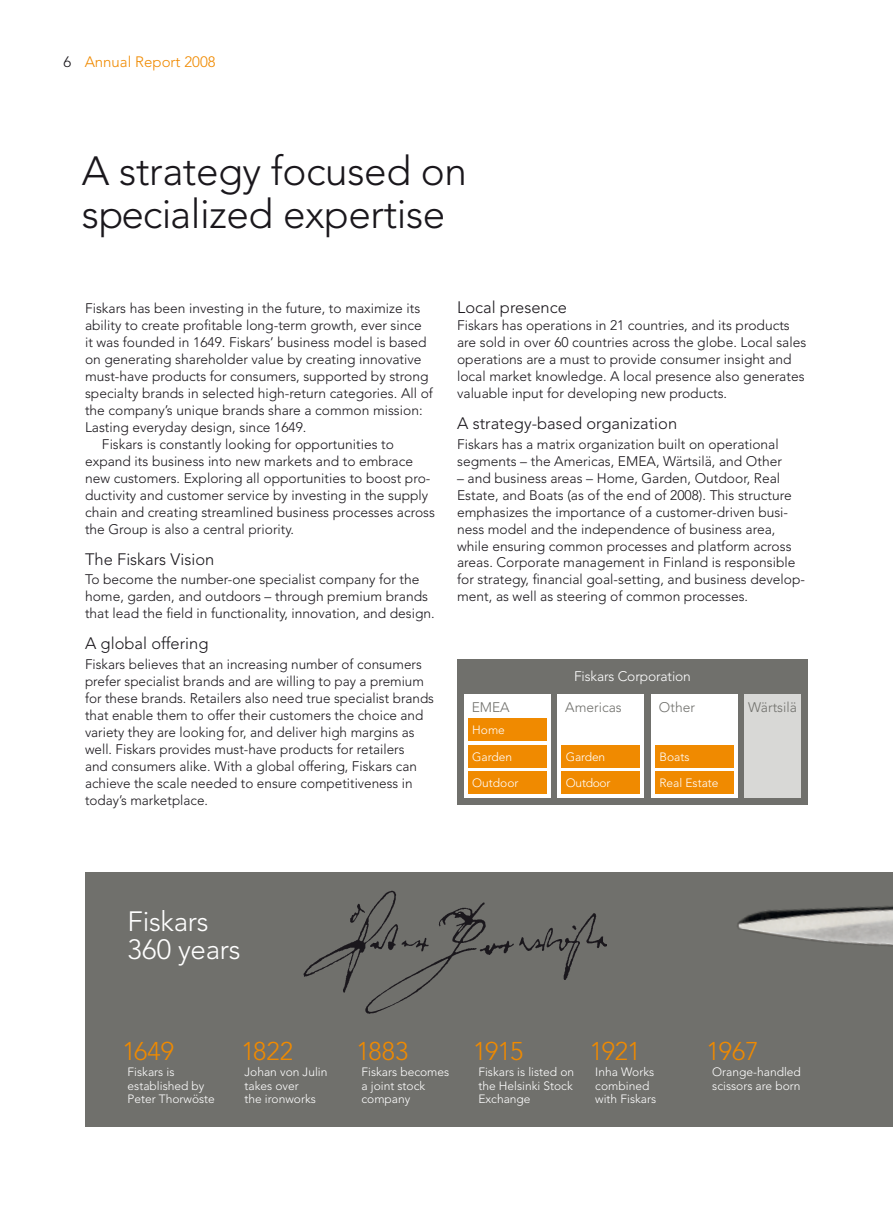
<style>
.page{position:relative;width:893px;height:1212px;background:#fff}
.page>*{position:absolute;margin:0;border:0;box-sizing:border-box;transform-origin:0 0}
.t1{font:300 40.5px/43.5px "Avenir LT Std";letter-spacing:-.01em;color:#1a171c}
.t2{font:300 27.75px/27.8px "Avenir LT Std";letter-spacing:-.01em;color:#fff}
.t3{font:300 25.5px "Avenir LT Std";letter-spacing:-.02em;color:#f08a00}
.t4{font:300 16.5px "Avenir LT Std";color:#1a171c}
.t5{font:300 15px "Avenir LT Std";color:#f08a00}
.t6{font:300 13.8px/17px "Avenir LT Std";color:#1a171c}
.t7{font:300 13.8px "Avenir LT Std";color:#70706c}
.t8{font:300 13.8px "Avenir LT Std";letter-spacing:-.01em;color:#fff}
.t9{font:300 12px/13.5px "Avenir LT Std";color:#fff}
.t10{font:300 12px "Avenir LT Std";letter-spacing:-.02em;color:#fff}
.s1{color:#1a171c}
</style>
<div class="page">
<div style="left:85px;top:873px;width:808px;height:254px;background:#70706c"></div>
<img style="left:303px;top:890px;width:304px;height:123px">
<img style="left:661px;top:872px;width:232px;height:74px">
<div style="left:457px;top:659px;width:351px;height:146px;background:#70706c"></div>
<div style="left:745px;top:694px;width:56px;height:104px;background:#d8d8d6"></div>
<div style="left:651px;top:694px;width:87px;height:104px;background:#fff"></div>
<div style="left:557px;top:694px;width:87px;height:104px;background:#fff"></div>
<div style="left:464px;top:694px;width:87px;height:104px;background:#fff"></div>
<div style="left:468px;top:718px;width:79px;height:23px;background:#f08a00"></div>
<div style="left:468px;top:771px;width:79px;height:23px;background:#f08a00"></div>
<div style="left:468px;top:745px;width:79px;height:22px;background:#f08a00"></div>
<div style="left:562px;top:745px;width:78px;height:22px;background:#f08a00"></div>
<div style="left:562px;top:771px;width:78px;height:23px;background:#f08a00"></div>
<div style="left:655px;top:771px;width:79px;height:23px;background:#f08a00"></div>
<div style="left:655px;top:745px;width:79px;height:22px;background:#f08a00"></div>
<p class="t5" style="left:64px;top:53px;width:154px"><span class="s1">6</span> Annual Report 2008</p>
<h1 class="t1" style="left:82px;top:149px;width:387px">A strategy focused on specialized expertise</h1>
<p class="t6" style="left:85px;top:300px;width:337px">Fiskars has been investing in the future, to maximize its</p>
<p class="t6" style="left:85px;top:317px;width:338px">ability to create profitable long-term growth, ever since</p>
<p class="t6" style="left:85px;top:334px;width:343px">it was founded in 1649. Fiskars’ business model is based</p>
<p class="t6" style="left:85px;top:351px;width:338px">on generating shareholder value by creating innovative</p>
<p class="t6" style="left:85px;top:368px;width:345px">must-have products for consumers, supported by strong</p>
<p class="t6" style="left:85px;top:385px;width:349px">specialty brands in selected high-return categories. All of</p>
<p class="t6" style="left:85px;top:402px;width:339px">the company’s unique brands share a common mission:</p>
<p class="t6" style="left:85px;top:419px;width:223px">Lasting everyday design, since 1649.</p>
<p class="t6" style="left:102px;top:436px;width:293px">Fiskars is constantly looking for opportunities to</p>
<p class="t6" style="left:85px;top:453px;width:330px">expand its business into new markets and to embrace</p>
<p class="t6" style="left:85px;top:469px;width:347px">new customers. Exploring all opportunities to boost pro-</p>
<p class="t6" style="left:85px;top:486px;width:345px">ductivity and customer service by investing in the supply</p>
<p class="t6" style="left:85px;top:503px;width:351px">chain and creating streamlined business processes across</p>
<p class="t6" style="left:85px;top:520px;width:211px">the Group is also a central priority.</p>
<p class="t4" style="left:85px;top:549px;width:131px">The Fiskars Vision</p>
<p class="t6" style="left:85px;top:571px;width:351px">To become the number-one specialist company for the home, garden, and outdoors – through premium brands that lead the field in functionality, innovation, and design.</p>
<p class="t4" style="left:85px;top:634px;width:125px">A global offering</p>
<p class="t6" style="left:85px;top:656px;width:351px">Fiskars believes that an increasing number of consumers prefer specialist brands and are willing to pay a premium for these brands. Retailers also need true specialist brands that enable them to offer their customers the choice and variety they are looking for, and deliver high margins as well. Fiskars provides must-have products for retailers<br>and consumers alike. With a global offering, Fiskars can achieve the scale needed to ensure competitiveness in today’s marketplace.</p>
<p class="t4" style="left:457px;top:298px;width:111px">Local presence</p>
<p class="t6" style="left:457px;top:317px;width:351px">Fiskars has operations in 21 countries, and its products are sold in over 60 countries across the globe. Local sales operations are a must to provide consumer insight and local market knowledge. A local presence also generates valuable input for developing new products.</p>
<p class="t4" style="left:457px;top:413px;width:222px">A strategy-based organization</p>
<p class="t6" style="left:457px;top:436px;width:326px">Fiskars has a matrix organization built on operational segments – the Americas, EMEA, Wärtsilä, and Other</p>
<p class="t6" style="left:457px;top:469px;width:349px">– and business areas – Home, Garden, Outdoor, Real Estate, and Boats (as of the end of 2008). This structure emphasizes the importance of a customer-driven busi&shy;ness model and the independence of business area, while ensuring common processes and platform across areas. Corporate management in Finland is responsible for strategy, financial goal-setting, and business develop&shy;ment, as well as steering of common processes.</p>
<p class="t8" style="left:574px;top:668px;width:118px">Fiskars Corporation</p>
<p class="t7" style="left:472px;top:699px;width:40px">EMEA</p>
<p class="t7" style="left:565px;top:699px;width:58px">Americas</p>
<p class="t7" style="left:659px;top:699px;width:38px">Other</p>
<p class="t7" style="left:748px;top:699px;width:50px">Wärtsilä</p>
<p class="t9" style="left:472px;top:723px;width:34px">Home</p>
<p class="t9" style="left:472px;top:750px;width:42px">Garden</p>
<p class="t9" style="left:566px;top:750px;width:41px">Garden</p>
<p class="t10" style="left:566px;top:776px;width:46px">Outdoor</p>
<p class="t9" style="left:659px;top:776px;width:61px">Real Estate</p>
<p class="t9" style="left:659px;top:750px;width:32px">Boats</p>
<p class="t9" style="left:472px;top:776px;width:48px">Outdoor</p>
<h2 class="t2" style="left:128px;top:908px;width:115px">Fiskars<br>360 years</h2>
<h3 class="t3" style="left:122px;top:1036px;width:53px">1649</h3>
<p class="t9" style="left:128px;top:1065px;width:89px">Fiskars is established by<br>Peter Thorwöste</p>
<h3 class="t3" style="left:241px;top:1036px;width:53px">1822</h3>
<p class="t9" style="left:244px;top:1065px;width:84px">Johan von Julin takes over<br>the ironworks</p>
<h3 class="t3" style="left:356px;top:1036px;width:54px">1883</h3>
<p class="t9" style="left:361px;top:1065px;width:89px">Fiskars becomes a joint stock company</p>
<h3 class="t3" style="left:473px;top:1036px;width:51px">1915</h3>
<p class="t9" style="left:478px;top:1065px;width:97px;text-align:justify">Fiskars is listed on the Helsinki Stock Exchange</p>
<h3 class="t3" style="left:590px;top:1036px;width:52px">1921</h3>
<p class="t9" style="left:595px;top:1065px;width:62px">Inha Works combined with Fiskars</p>
<h3 class="t3" style="left:707px;top:1036px;width:54px">1967</h3>
<p class="t9" style="left:712px;top:1065px;width:90px">Orange-handled scissors are born</p>
</div>
